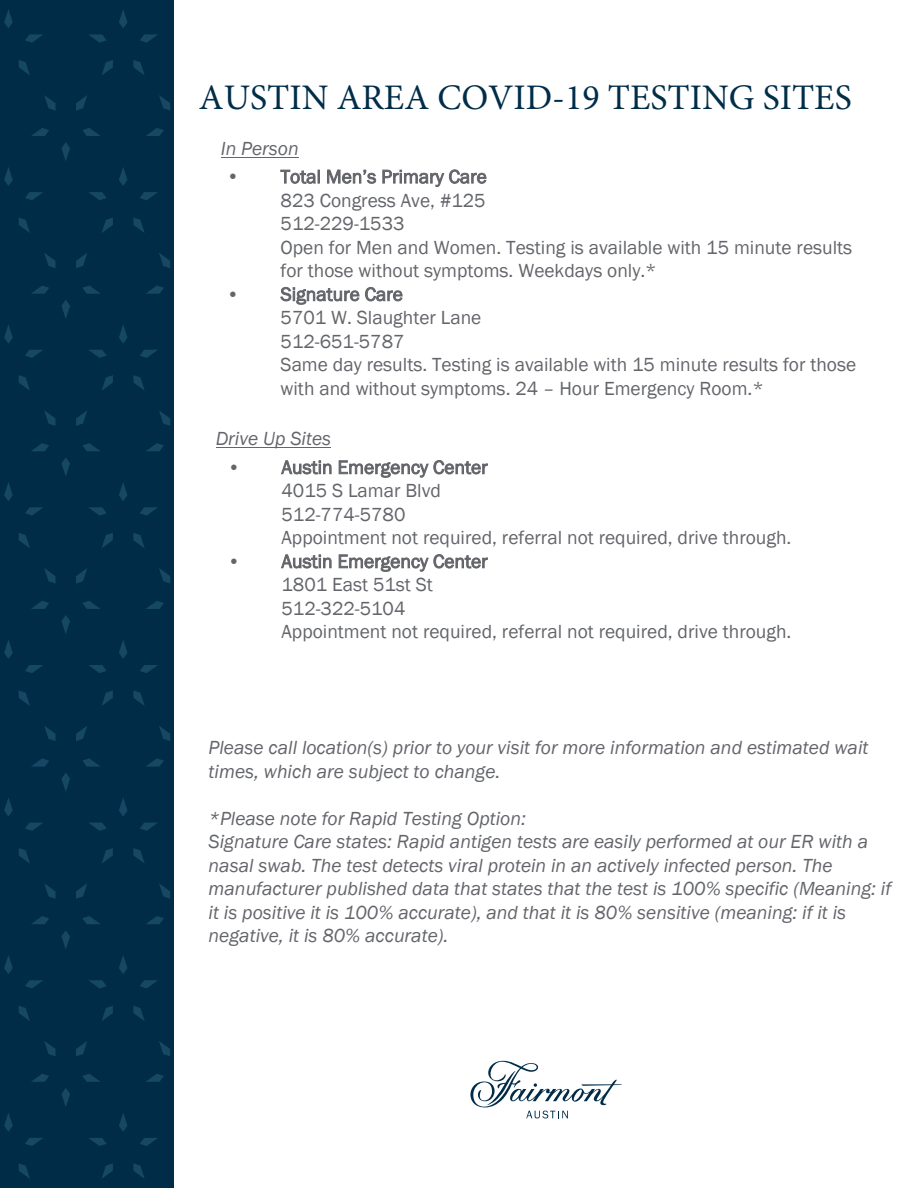
<style>
.page{position:relative;width:918px;height:1188px;background:#fff}
.page>*{position:absolute;margin:0;border:0;box-sizing:border-box;transform-origin:0 0}
.t1{font:36px "Minion Pro";color:#002d49}
.t2{font:19.5px/23.5px "Franklin Gothic";color:#63656a}
.t3{font:italic 19.5px/23.5px "Franklin Gothic";color:#63656a}
</style>
<div class="page">
<div style="left:0;top:0;width:174px;height:1188px;background:#002c48"></div>
<svg style="left:4px;top:10px;width:39px;height:65px"></svg>
<svg style="left:31px;top:95px;width:69px;height:66px"></svg>
<svg style="left:89px;top:10px;width:68px;height:65px"></svg>
<svg style="left:146px;top:95px;width:24px;height:41px"></svg>
<svg style="left:4px;top:167px;width:39px;height:66px"></svg>
<svg style="left:89px;top:167px;width:69px;height:66px"></svg>
<svg style="left:4px;top:253px;width:166px;height:137px"></svg>
<svg style="left:31px;top:568px;width:69px;height:66px"></svg>
<svg style="left:4px;top:411px;width:166px;height:137px"></svg>
<svg style="left:146px;top:568px;width:24px;height:41px"></svg>
<svg style="left:4px;top:640px;width:39px;height:66px"></svg>
<svg style="left:89px;top:640px;width:69px;height:66px"></svg>
<svg style="left:4px;top:726px;width:166px;height:137px"></svg>
<svg style="left:4px;top:884px;width:166px;height:137px"></svg>
<svg style="left:4px;top:1041px;width:166px;height:138px"></svg>
<svg style="left:470px;top:1061px;width:152px;height:57px"></svg>
<hr style="left:221px;top:157px;width:77px;height:1px;background:#63656a">
<hr style="left:216px;top:447px;width:115px;height:1px;background:#63656a">
<h1 class="t1" style="left:199px;top:73px;width:654px">AUSTIN AREA COVID-19 TESTING SITES</h1>
<p class="t3" style="left:221px;top:137px;width:79px">In Person</p>
<p class="t2" style="left:281px;top:165px;width:573px;text-indent:-54px">• Total Men’s Primary Care<br>823 Congress Ave, #125<br>512-229-1533<br>Open for Men and Women. Testing is available with 15 minute results for those without symptoms. Weekdays only.*</p>
<p class="t2" style="left:281px;top:283px;width:577px;text-indent:-54px">• Signature Care<br>5701 W. Slaughter Lane<br>512-651-5787<br>Same day results. Testing is available with 15 minute results for those with and without symptoms. 24 – Hour Emergency Room.*</p>
<p class="t3" style="left:216px;top:427px;width:117px">Drive Up Sites</p>
<p class="t2" style="left:281px;top:456px;width:511px;text-indent:-54px">• Austin Emergency Center<br>4015 S Lamar Blvd<br>512-774-5780<br>Appointment not required, referral not required, drive through.</p>
<p class="t2" style="left:281px;top:550px;width:511px;text-indent:-54px">• Austin Emergency Center<br>1801 East 51st St<br>512-322-5104<br>Appointment not required, referral not required, drive through.</p>
<p class="t3" style="left:209px;top:736px;width:661px">Please call location(s) prior to your visit for more information and estimated wait times, which are subject to change.</p>
<p class="t3" style="left:209px;top:807px;width:684px">*Please note for Rapid Testing Option:<br>Signature Care states: Rapid antigen tests are easily performed at our ER with a nasal swab. The test detects viral protein in an actively infected person. The manufacturer published data that states that the test is 100% specific (Meaning: if it is positive it is 100% accurate), and that it is 80% sensitive (meaning: if it is negative, it is 80% accurate).</p>
</div>
